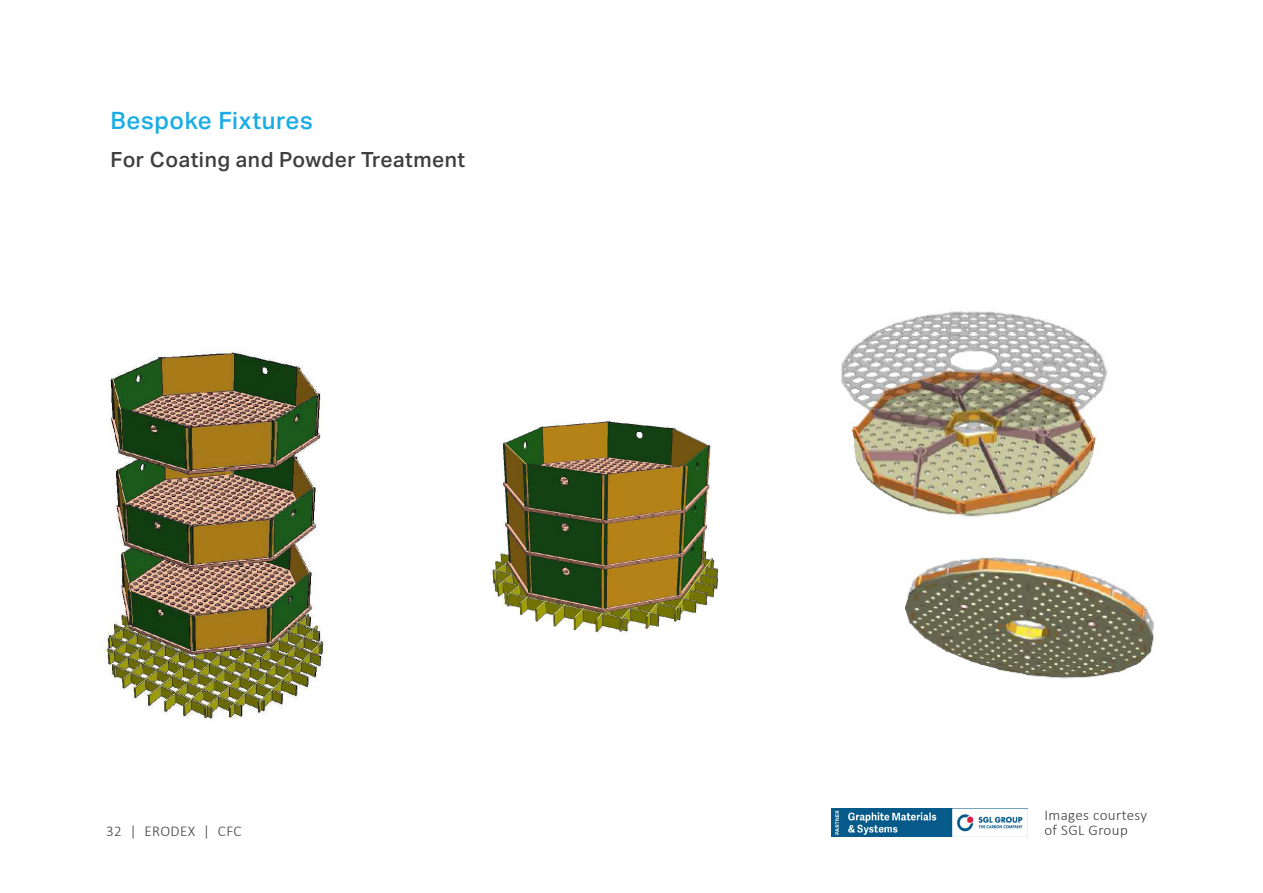
<style>
.page{position:relative;width:1263px;height:893px;background:#fff}
.page>*{position:absolute;margin:0;border:0;box-sizing:border-box;transform-origin:0 0}
.t1{font:500 24px "Aktiv Grotesk";letter-spacing:.025em;color:#1aade4}
.t2{font:500 21px "Aktiv Grotesk";letter-spacing:.025em;color:#3e3e3f}
.t3{font:300 15px/15px "Calibri";letter-spacing:.025em;color:#3e3e3f}
</style>
<div class="page">
<img style="left:832px;top:809px;width:196px;height:27px">
<img style="left:104px;top:349px;width:223px;height:372px">
<img style="left:491px;top:420px;width:228px;height:213px">
<img style="left:841px;top:311px;width:314px;height:368px">
<p class="t1" style="left:111px;top:106px;width:204px">Bespoke Fixtures</p>
<p class="t2" style="left:111px;top:147px;width:356px">For Coating and Powder Treatment</p>
<p class="t3" style="left:106px;top:824px;width:137px">32 | ERODEX | CFC</p>
<p class="t3" style="left:1044px;top:807px;width:104px">Images courtesy of SGL Group</p>
</div>
